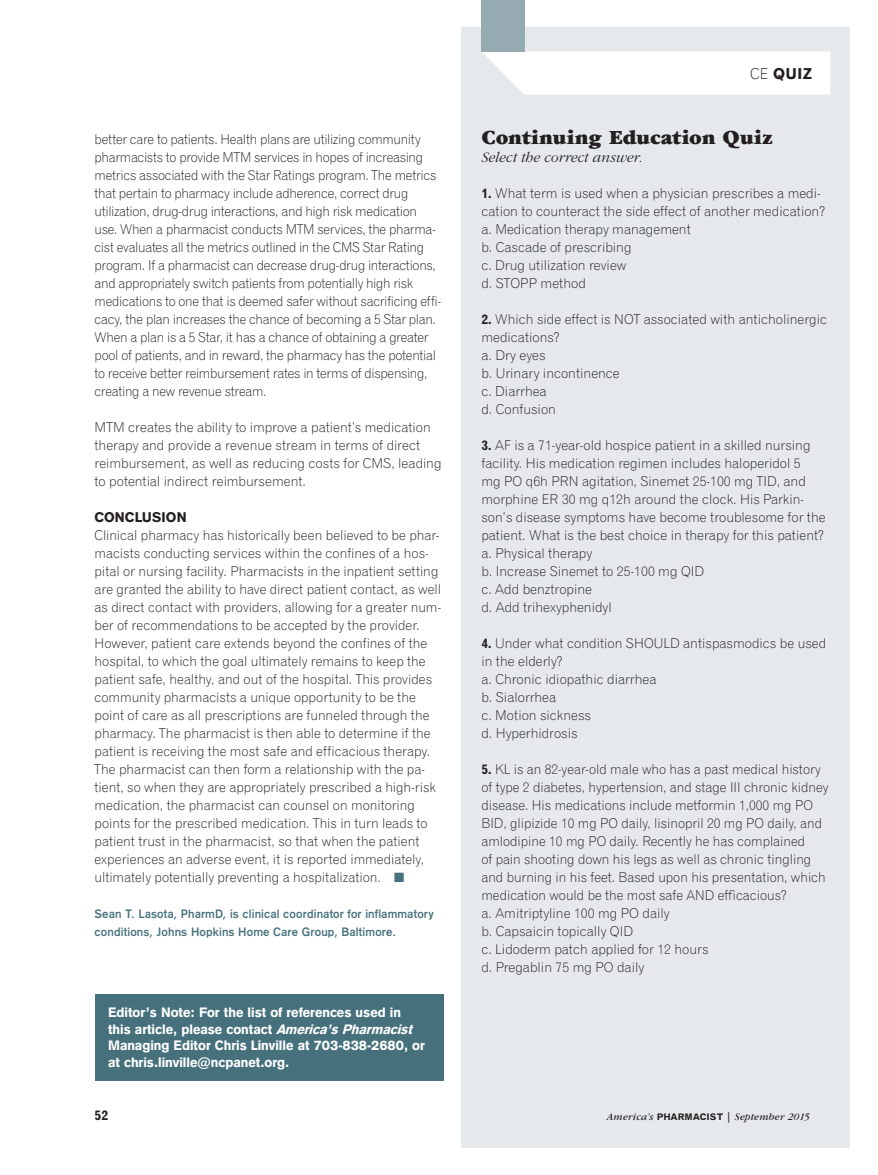
<style>
.page{position:relative;width:878px;height:1175px;background:#fff}
.page>*{position:absolute;margin:0;border:0;box-sizing:border-box;transform-origin:0 0}
.t1{font:900 21px "Garamond";color:#231f20}
.t2{font:italic 300 15px "Garamond";letter-spacing:.005em;color:#231f20}
.t3{font:15px "Gothic 720 BT Bold B";color:#231f20}
.Dept_Text{font:13.5px/18px "Gothic 720 BT Light B";color:#231f20}
.Dept_Text-2{font:13.5px/18px "Gothic 720 BT Light B";letter-spacing:-.02em;color:#231f20}
.Dept_Text-3{font:13.5px/16.5px "Gothic 725 BT Black A";color:#fff}
.t4{font:13.5px "Gothic 720 BT Bold B";letter-spacing:-.015em;color:#231f20}
.t5{font:12px/18px "Gothic 725 BT Bold A";letter-spacing:.01em;color:#46717c}
.t6{font:italic 10.5px "Garamond";letter-spacing:.02em;color:#231f20}
.s1{color:#46717c}
.s2{font-style:italic}
.s3{font-family:"Gothic 720 BT Light B"}
.s4{font-family:"Gothic 720 BT Bold B"}
.s5{font-family:"Gothic 720 BT Bold B";font-style:normal;font-size:9px}
.s6{font-weight:700;font-style:normal}
</style>
<div class="page">
<div style="left:94px;top:993px;width:349px;height:87px;background:#46717c"></div>
<div style="left:461px;top:27px;width:389px;height:1121px;background:#e6e9ec"></div>
<svg style="left:481px;top:51px;width:349px;height:44px;background:#fcfcfd"></svg>
<div style="left:481px;top:0;width:43px;height:51px;background:#96aab2"></div>
<p class="Dept_Text-2" style="left:94px;top:130px;width:348px">better care to patients. Health plans are utilizing community pharmacists to provide MTM services in hopes of increasing metrics associated with the Star Ratings program. The metrics that pertain to pharmacy include adherence, correct drug utilization, drug-drug interactions, and high risk medication use. When a pharmacist conducts MTM services, the pharma&shy;cist evaluates all the metrics outlined in the CMS Star Rating program. If a pharmacist can decrease drug-drug interactions, and appropriately switch patients from potentially high risk medications to one that is deemed safer without sacrificing effi&shy;cacy, the plan increases the chance of becoming a 5 Star plan.<br>When a plan is a 5 Star, it has a chance of obtaining a greater pool of patients, and in reward, the pharmacy has the potential to receive better reimbursement rates in terms of dispensing, creating a new revenue stream.</p>
<p class="Dept_Text" style="left:94px;top:418px;width:348px">MTM creates the ability to improve a patient’s medication therapy and provide a revenue stream in terms of direct reimbursement, as well as reducing costs for CMS, leading to potential indirect reimbursement.</p>
<p class="t4" style="left:94px;top:509px;width:94px">CONCLUSION</p>
<p class="Dept_Text" style="left:94px;top:526px;width:348px">Clinical pharmacy has historically been believed to be phar&shy;macists conducting services within the confines of a hos&shy;pital or nursing facility. Pharmacists in the inpatient setting are granted the ability to have direct patient contact, as well as direct contact with providers, allowing for a greater num&shy;ber of recommendations to be accepted by the provider.<br>However, patient care extends beyond the confines of the hospital, to which the goal ultimately remains to keep the patient safe, healthy, and out of the hospital. This provides community pharmacists a unique opportunity to be the point of care as all prescriptions are funneled through the pharmacy. The pharmacist is then able to determine if the patient is receiving the most safe and efficacious therapy.<br>The pharmacist can then form a relationship with the pa&shy;tient, so when they are appropriately prescribed a high-risk medication, the pharmacist can counsel on monitoring points for the prescribed medication. This in turn leads to patient trust in the pharmacist, so that when the patient experiences an adverse event, it is reported immediately, ultimately potentially preventing a hospitalization. <span class="s1">■</span></p>
<p class="t5" style="left:94px;top:905px;width:341px">Sean T. Lasota, PharmD, is clinical coordinator for inflammatory conditions, Johns Hopkins Home Care Group, Baltimore.</p>
<p class="Dept_Text-3" style="left:108px;top:1004px;width:318px">Editor’s Note: For the list of references used in this article, please contact <span class="s2">America’sPharmacist </span>Managing Editor Chris Linville at 703-838-2680, or at chris.linville@ncpanet.org.</p>
<p class="t3" style="left:750px;top:64px;width:64px"><span class="s3">CE</span> QUIZ</p>
<p class="t1" style="left:481px;top:126px;width:292px">Continuing Education Quiz</p>
<p class="t2" style="left:481px;top:149px;width:163px">Select the correct answer.</p>
<p class="Dept_Text" style="left:481px;top:184px;width:345px"><span class="s4">1.</span> What term is used when a physician prescribes a medi&shy;cation to counteract the side effect of another medication?</p>
<p class="Dept_Text" style="left:481px;top:220px;width:211px">a. Medication therapy management</p>
<p class="Dept_Text" style="left:481px;top:238px;width:152px">b. Cascade of prescribing</p>
<p class="Dept_Text" style="left:481px;top:256px;width:147px">c. Drug utilization review</p>
<p class="Dept_Text" style="left:481px;top:274px;width:106px">d. STOPP method</p>
<p class="Dept_Text" style="left:481px;top:310px;width:347px"><span class="s4">2.</span> Which side effect is NOT associated with anticholinergic medications?</p>
<p class="Dept_Text" style="left:481px;top:346px;width:66px">a. Dry eyes</p>
<p class="Dept_Text" style="left:481px;top:364px;width:140px">b. Urinary incontinence</p>
<p class="Dept_Text" style="left:481px;top:382px;width:67px">c. Diarrhea</p>
<p class="Dept_Text" style="left:481px;top:400px;width:76px">d. Confusion</p>
<p class="Dept_Text" style="left:481px;top:436px;width:346px"><span class="s4">3.</span> AF is a 71-year-old hospice patient in a skilled nursing facility. His medication regimen includes haloperidol 5<br>mg PO q6h PRN agitation, Sinemet 25-100 mg TID, and morphine ER 30 mg q12h around the clock. His Parkin&shy;son’s disease symptoms have become troublesome for the patient. What is the best choice in therapy for this patient?</p>
<p class="Dept_Text" style="left:481px;top:544px;width:112px">a. Physical therapy</p>
<p class="Dept_Text" style="left:481px;top:562px;width:224px">b. Increase Sinemet to 25-100 mg QID</p>
<p class="Dept_Text" style="left:481px;top:580px;width:112px">c. Add benztropine</p>
<p class="Dept_Text" style="left:481px;top:598px;width:132px">d. Add trihexyphenidyl</p>
<p class="Dept_Text" style="left:481px;top:634px;width:346px"><span class="s4">4.</span> Under what condition SHOULD antispasmodics be used in the elderly?</p>
<p class="Dept_Text" style="left:481px;top:670px;width:176px">a. Chronic idiopathic diarrhea</p>
<p class="Dept_Text" style="left:481px;top:688px;width:76px">b. Sialorrhea</p>
<p class="Dept_Text" style="left:481px;top:706px;width:111px">c. Motion sickness</p>
<p class="Dept_Text" style="left:481px;top:724px;width:98px">d. Hyperhidrosis</p>
<p class="Dept_Text" style="left:481px;top:760px;width:348px"><span class="s4">5.</span> KL is an 82-year-old male who has a past medical history of type 2 diabetes, hypertension, and stage III chronic kidney disease. His medications include metformin 1,000 mg PO BID, glipizide 10 mg PO daily, lisinopril 20 mg PO daily, and amlodipine 10 mg PO daily. Recently he has complained<br>of pain shooting down his legs as well as chronic tingling and burning in his feet. Based upon his presentation, which medication would be the most safe AND efficacious?</p>
<p class="Dept_Text" style="left:481px;top:904px;width:190px">a. Amitriptyline 100 mg PO daily</p>
<p class="Dept_Text" style="left:481px;top:922px;width:153px">b. Capsaicin topically QID</p>
<p class="Dept_Text" style="left:481px;top:940px;width:228px">c. Lidoderm patch applied for 12 hours</p>
<p class="Dept_Text" style="left:481px;top:958px;width:164px">d. Pregablin 75 mg PO daily</p>
<p class="t4" style="left:94px;top:1107px;width:15px">52</p>
<p class="t6" style="left:607px;top:1111px;width:204px">America’s <span class="s5">PHARMACIST</span> <span class="s6">|</span> September 2015</p>
</div>
